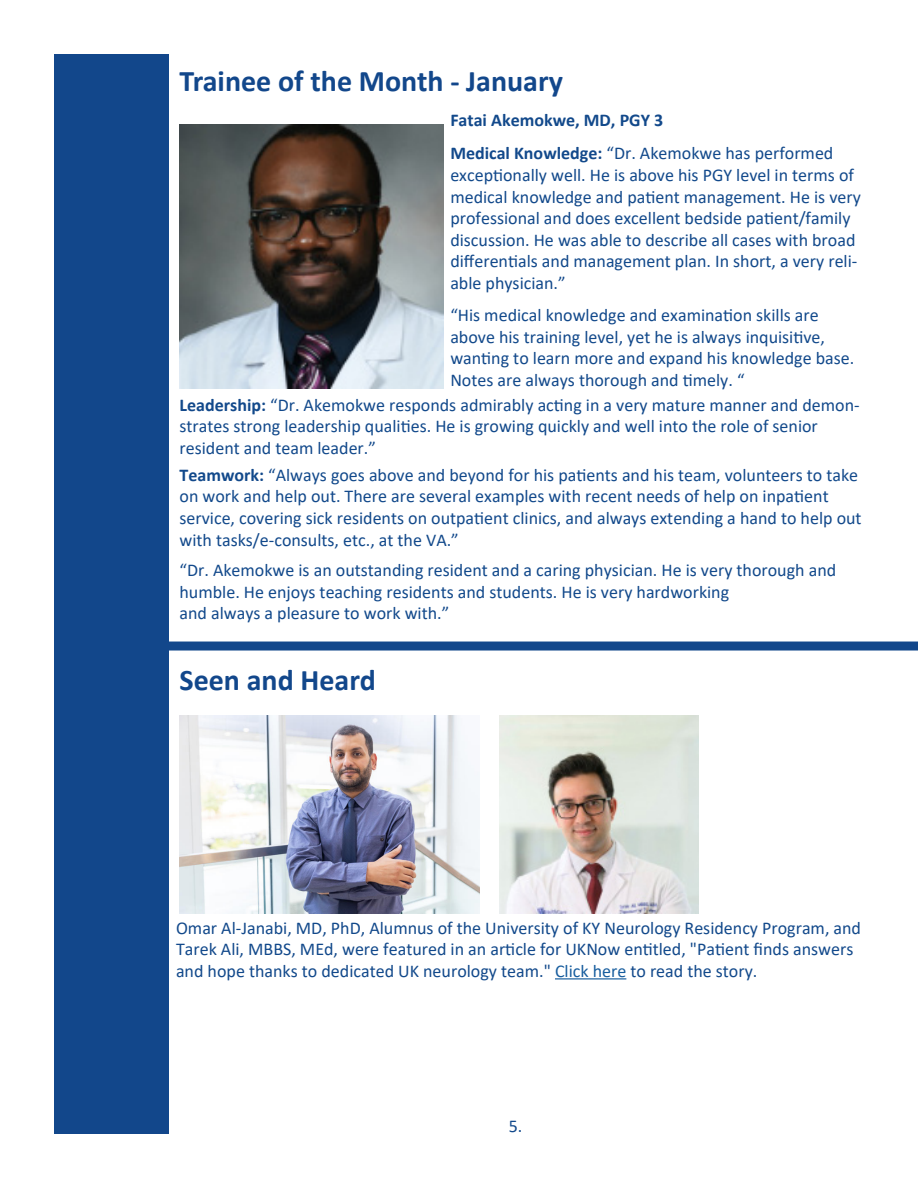
<style>
.page{position:relative;width:918px;height:1188px;background:#fff}
.page>*{position:absolute;margin:0;border:0;box-sizing:border-box;transform-origin:0 0}
.t1{font:700 30px "Calibri";color:#12478b}
.Font{font:18px/21.6px "Calibri";color:#12498b}
.Font-2{font:700 18px "Calibri";color:#12498b}
.s1{font-weight:700}
.s2{color:#175d9e}
</style>
<div class="page">
<div style="left:54px;top:54px;width:114px;height:1080px;background:#12478b"></div>
<div style="left:162px;top:642px;width:756px;height:9px;background:#12478b"></div>
<img style="left:180px;top:124px;width:264px;height:265px">
<img style="left:500px;top:715px;width:198px;height:199px">
<img style="left:180px;top:715px;width:300px;height:199px">
<hr style="left:555px;top:978px;width:71px;height:1px;background:#175d9e">
<p class="t1" style="left:180px;top:60px;width:385px">Trainee of the Month - January</p>
<p class="Font-2" style="left:450px;top:107px;width:214px">Fatai Akemokwe, MD, PGY 3</p>
<p class="Font" style="left:450px;top:142px;width:412px"><span class="s1">Medical Knowledge:</span> “Dr. Akemokwe has performed exceptionally well. He is above his PGY level in terms of medical knowledge and patient management. He is very professional and does excellent bedside patient/family discussion. He was able to describe all cases with broad differentials and management plan. In short, a very reli&shy;able physician.”</p>
<p class="Font" style="left:450px;top:304px;width:405px">“His medical knowledge and examination skills are above his training level, yet he is always inquisitive, wanting to learn more and expand his knowledge base.<br>Notes are always thorough and timely. “</p>
<p class="Font" style="left:180px;top:394px;width:682px"><span class="s1">Leadership:</span> “Dr. Akemokwe responds admirably acting in a very mature manner and demon&shy;strates strong leadership qualities. He is growing quickly and well into the role of senior resident and team leader.”</p>
<p class="Font" style="left:180px;top:464px;width:684px"><span class="s1">Teamwork:</span> “Always goes above and beyond for his patients and his team, volunteers to take on work and help out. There are several examples with recent needs of help on inpatient service, covering sick residents on outpatient clinics, and always extending a hand to help out with tasks/e-consults, etc., at the VA.”</p>
<p class="Font" style="left:180px;top:559px;width:658px">“Dr. Akemokwe is an outstanding resident and a caring physician. He is very thorough and humble. He enjoys teaching residents and students. He is very hardworking</p>
<p class="Font" style="left:180px;top:602px;width:271px">and always a pleasure to work with.”</p>
<p class="t1" style="left:180px;top:659px;width:198px">Seen and Heard</p>
<p class="Font" style="left:176px;top:916px;width:687px">Omar Al-Janabi, MD, PhD, Alumnus of the University of KY Neurology Residency Program, and<br>Tarek Ali, MBBS, MEd, were featured in an article for UKNow entitled, "Patient finds answers and hope thanks to dedicated UK neurology team." <span class="s2">Click here</span> to read the story.</p>
<p class="Font" style="left:509px;top:1115px;width:15px">5.</p>
</div>
